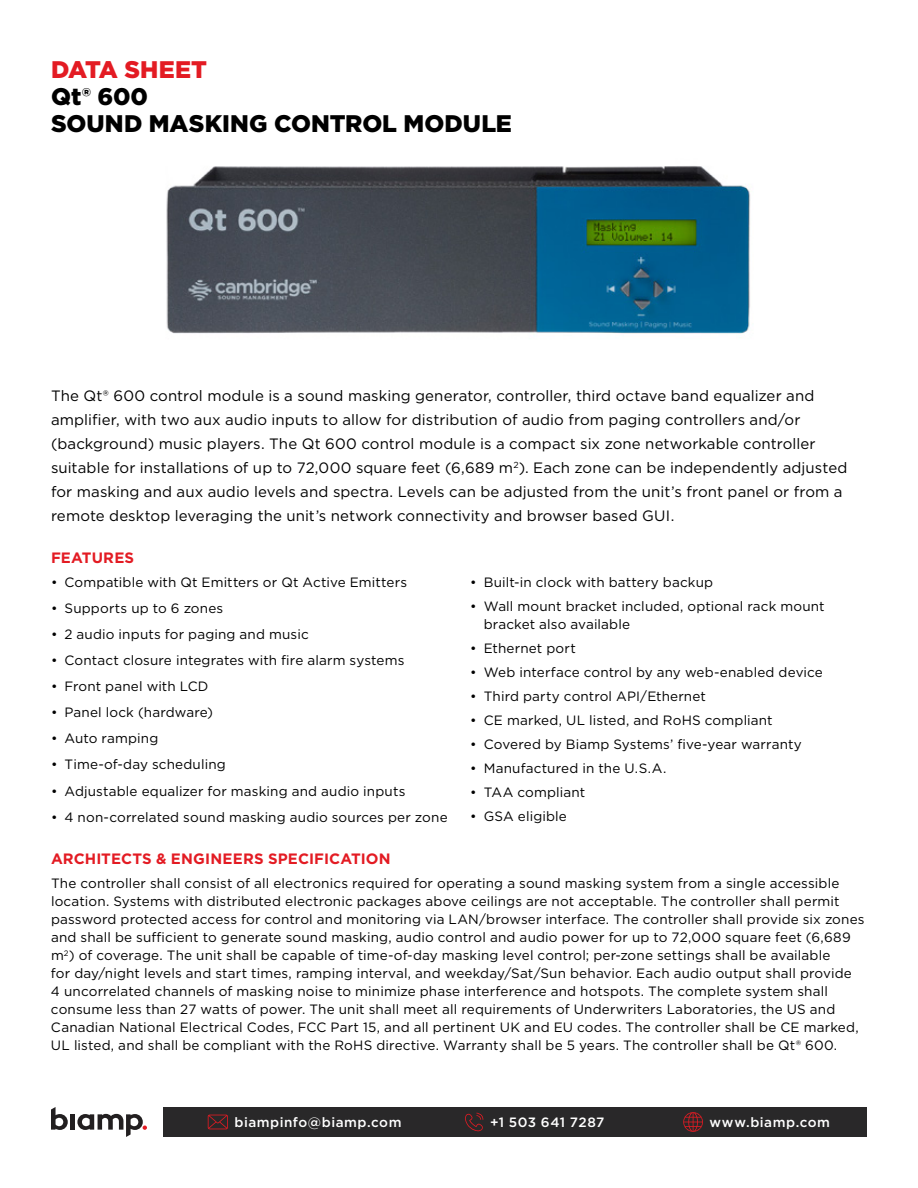
<style>
.page{position:relative;width:918px;height:1188px;background:#fff}
.page>*{position:absolute;margin:0;border:0;box-sizing:border-box;transform-origin:0 0}
.t1{font:900 24px/27px "Gotham";color:#000}
.t2{font:900 24px "Gotham";color:#e31b23}
.t3{font:15px/24px "Gotham";letter-spacing:.005em;color:#000}
.t4{font:700 15px "Gotham";letter-spacing:.005em;color:#e31b23}
.t5{font:13.5px/18px "Gotham";letter-spacing:.01em;color:#000}
.t6{font:500 13.5px "Gotham";letter-spacing:.035em;color:#fff}
</style>
<div class="page">
<svg style="left:51px;top:1107px;width:17px;height:23px"></svg>
<div style="left:70px;top:1114px;width:5px;height:16px;background:#221f20"></div>
<svg style="left:77px;top:1114px;width:70px;height:23px"></svg>
<div style="left:164px;top:1107px;width:703px;height:30px;background:#292829"></div>
<svg style="left:208px;top:1115px;width:20px;height:14px"></svg>
<svg style="left:465px;top:1113px;width:18px;height:18px"></svg>
<svg style="left:683px;top:1112px;width:20px;height:20px"></svg>
<img style="left:166px;top:166px;width:585px;height:168px">
<h1 class="t2" style="left:51px;top:53px;width:158px">DATA SHEET</h1>
<h1 class="t1" style="left:51px;top:83px;width:462px">Qt® 600<br>SOUND MASKING CONTROL MODULE</h1>
<p class="t3" style="left:51px;top:383px;width:798px">The Qt® 600 control module is a sound masking generator, controller, third octave band equalizer and amplifier, with two aux audio inputs to allow for distribution of audio from paging controllers and/or (background) music players. The Qt 600 control module is a compact six zone networkable controller suitable for installations of up to 72,000 square feet (6,689 m<sup>2</sup>). Each zone can be independently adjusted for masking and aux audio levels and spectra. Levels can be adjusted from the unit’s front panel or from a remote desktop leveraging the unit’s network connectivity and browser based GUI.</p>
<p class="t4" style="left:51px;top:548px;width:85px">FEATURES</p>
<p class="t5" style="left:51px;top:573px;width:358px">• Compatible with Qt Emitters or Qt Active Emitters</p>
<p class="t5" style="left:51px;top:599px;width:174px">• Supports up to 6 zones</p>
<p class="t5" style="left:51px;top:625px;width:259px">• 2 audio inputs for paging and music</p>
<p class="t5" style="left:51px;top:651px;width:355px">• Contact closure integrates with fire alarm systems</p>
<p class="t5" style="left:51px;top:677px;width:159px">• Front panel with LCD</p>
<p class="t5" style="left:51px;top:703px;width:164px">• Panel lock (hardware)</p>
<p class="t5" style="left:51px;top:729px;width:109px">• Auto ramping</p>
<p class="t5" style="left:51px;top:755px;width:176px">• Time-of-day scheduling</p>
<p class="t5" style="left:51px;top:782px;width:356px">• Adjustable equalizer for masking and audio inputs</p>
<p class="t5" style="left:51px;top:808px;width:398px">• 4 non-correlated sound masking audio sources per zone</p>
<p class="t5" style="left:470px;top:573px;width:244px">• Built-in clock with battery backup</p>
<p class="t5" style="left:484px;top:597px;width:342px;text-indent:-14px">• Wall mount bracket included, optional rack mount bracket also available</p>
<p class="t5" style="left:470px;top:639px;width:107px">• Ethernet port</p>
<p class="t5" style="left:470px;top:663px;width:354px">• Web interface control by any web-enabled device</p>
<p class="t5" style="left:470px;top:687px;width:237px">• Third party control API/Ethernet</p>
<p class="t5" style="left:470px;top:711px;width:304px">• CE marked, UL listed, and RoHS compliant</p>
<p class="t5" style="left:470px;top:735px;width:333px">• Covered by Biamp Systems’ five-year warranty</p>
<p class="t5" style="left:470px;top:759px;width:198px">• Manufactured in the U.S.A.</p>
<p class="t5" style="left:470px;top:783px;width:117px">• TAA compliant</p>
<p class="t5" style="left:470px;top:807px;width:98px">• GSA eligible</p>
<p class="t4" style="left:51px;top:849px;width:341px">ARCHITECTS &amp; ENGINEERS SPECIFICATION</p>
<p class="t5" style="left:51px;top:874px;width:815px">The controller shall consist of all electronics required for operating a sound masking system from a single accessible location. Systems with distributed electronic packages above ceilings are not acceptable. The controller shall permit password protected access for control and monitoring via LAN/browser interface. The controller shall provide six zones and shall be sufficient to generate sound masking, audio control and audio power for up to 72,000 square feet (6,689 m<sup>2</sup>) of coverage. The unit shall be capable of time-of-day masking level control; per-zone settings shall be available<br>for day/night levels and start times, ramping interval, and weekday/Sat/Sun behavior. Each audio output shall provide<br>4 uncorrelated channels of masking noise to minimize phase interference and hotspots. The complete system shall consume less than 27 watts of power. The unit shall meet all requirements of Underwriters Laboratories, the US and Canadian National Electrical Codes, FCC Part 15, and all pertinent UK and EU codes. The controller shall be CE marked, UL listed, and shall be compliant with the RoHS directive. Warranty shall be 5 years. The controller shall be Qt® 600.</p>
<p class="t6" style="left:234px;top:1114px;width:169px">biampinfo@biamp.com</p>
<p class="t6" style="left:490px;top:1114px;width:116px">+1 503 641 7287</p>
<p class="t6" style="left:710px;top:1114px;width:122px">www.biamp.com</p>
</div>
